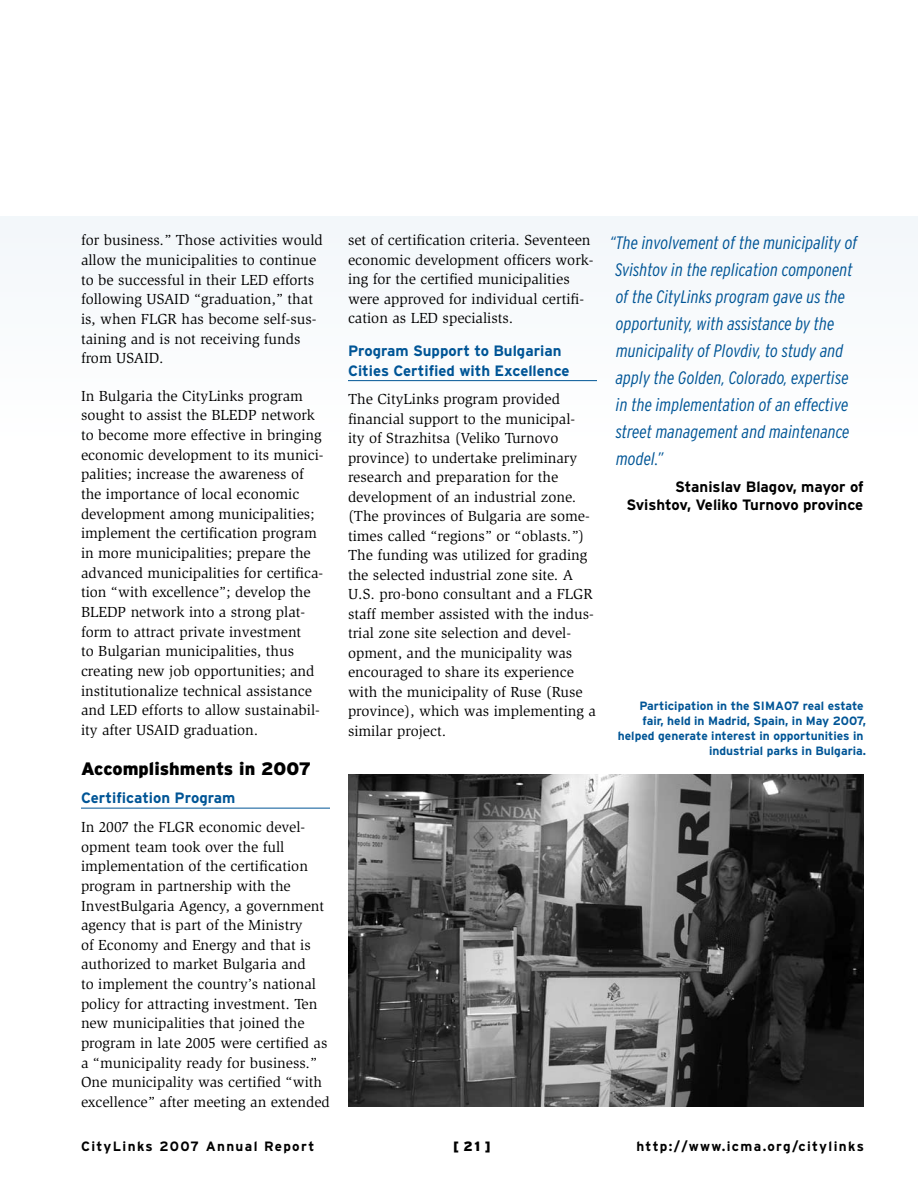
<style>
.page{position:relative;width:918px;height:1188px;background:#fff}
.page>*{position:absolute;margin:0;border:0;box-sizing:border-box;transform-origin:0 0}
.t1{font:italic 300 condensed 18px/27px "Interstate";color:#005596}
.t2{font:900 18px "Interstate";color:#000}
.t3{font:15px/19.6px "Slimbach";color:#000}
.t4{font:700 15px/19.5px "Interstate";color:#005596}
.t5{font:700 15px/18px "Interstate";color:#000;text-align:right}
.t6{font:700 13.5px "Interstate";letter-spacing:.1em;color:#000}
.t7{font:900 13.5px "Interstate";color:#000}
.t8{font:700 12px/15px "Interstate";color:#005596;text-align:right}
</style>
<div class="page">
<div style="left:0;top:216px;width:918px;height:230px;background:#f9fbfc"></div>
<hr style="left:81px;top:808px;width:249px;height:1px;background:#005596">
<hr style="left:348px;top:380px;width:249px;height:1px;background:#005596">
<img style="left:348px;top:774px;width:516px;height:333px">
<p class="t3" style="left:81px;top:231px;width:243px">for business.” Those activities would allow the municipalities to continue to be successful in their LED efforts following USAID “graduation,” that is, when FLGR has become self-sus&shy;taining and is not receiving funds from USAID.</p>
<p class="t3" style="left:81px;top:386px;width:244px">In Bulgaria the CityLinks program sought to assist the BLEDP network to become more effective in bringing economic development to its munici&shy;palities; increase the awareness of the importance of local economic development among municipalities; implement the certification program in more municipalities; prepare the advanced municipalities for certifica&shy;tion “with excellence”; develop the BLEDP network into a strong plat&shy;form to attract private investment<br>to Bulgarian municipalities, thus creating new job opportunities; and institutionalize technical assistance and LED efforts to allow sustainabil&shy;ity after USAID graduation.</p>
<p class="t2" style="left:81px;top:758px;width:232px">Accomplishments in 2007</p>
<p class="t4" style="left:81px;top:788px;width:156px">Certification Program</p>
<p class="t3" style="left:81px;top:817px;width:250px">In 2007 the FLGR economic devel&shy;opment team took over the full implementation of the certification program in partnership with the InvestBulgaria Agency, a government agency that is part of the Ministry<br>of Economy and Energy and that is authorized to market Bulgaria and<br>to implement the country’s national policy for attracting investment. Ten new municipalities that joined the program in late 2005 were certified as a “municipality ready for business.” One municipality was certified “with excellence” after meeting an extended</p>
<p class="t3" style="left:348px;top:231px;width:247px">set of certification criteria. Seventeen economic development officers work&shy;ing for the certified municipalities were approved for individual certifi&shy;cation as LED specialists.</p>
<p class="t4" style="left:348px;top:341px;width:223px">Program Support to Bulgarian<br>Cities Certified with Excellence</p>
<p class="t3" style="left:348px;top:390px;width:249px">The CityLinks program provided financial support to the municipal-<br>ity of Strazhitsa (Veliko Turnovo province) to undertake preliminary research and preparation for the development of an industrial zone. (The provinces of Bulgaria are some&shy;times called “regions” or “oblasts.”)<br>The funding was utilized for grading the selected industrial zone site. A U.S. pro-bono consultant and a FLGR staff member assisted with the indus&shy;trial zone site selection and devel&shy;opment, and the municipality was encouraged to share its experience with the municipality of Ruse (Ruse province), which was implementing a similar project.</p>
<p class="t1" style="left:616px;top:229px;width:244px;text-indent:-6px">“The involvement of the municipality of Svishtov in the replication component of the CityLinks program gave us the opportunity, with assistance by the municipality of Plovdiv, to study and apply the Golden, Colorado, expertise in the implementation of an effective street management and maintenance model.”</p>
<p class="t5" style="left:626px;top:477px;width:239px">Stanislav Blagov, mayor of<br>Svishtov, Veliko Turnovo province</p>
<p class="t8" style="left:618px;top:698px;width:250px">Participation in the SIMA07 real estate fair, held in Madrid, Spain, in May 2007, helped generate interest in opportunities in industrial parks in Bulgaria.</p>
<p class="t6" style="left:81px;top:1139px;width:235px">CityLinks 2007 Annual Report</p>
<p class="t7" style="left:453px;top:1138px;width:39px">[ 21 ]</p>
<p class="t6" style="left:636px;top:1139px;width:229px">http://www.icma.org/citylinks</p>
</div>
